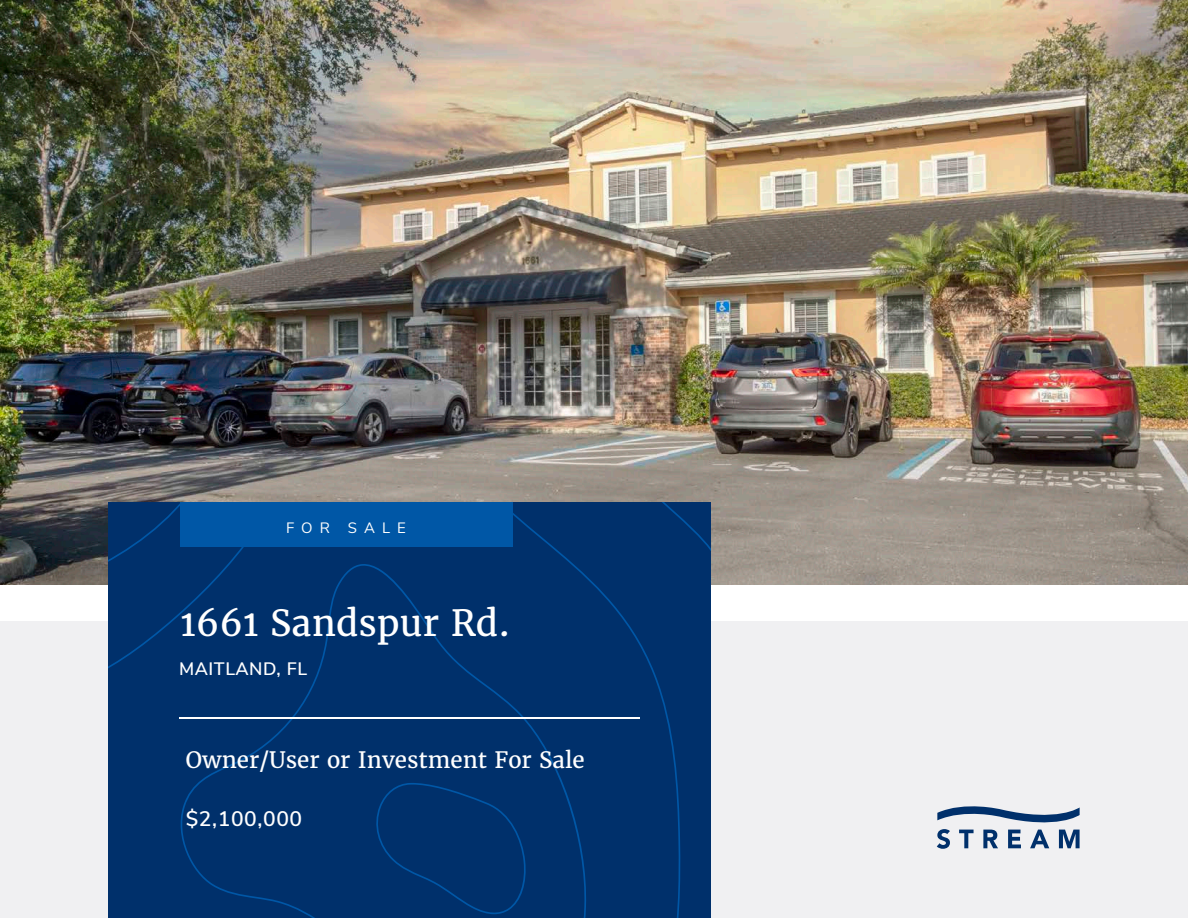
<style>
.page{position:relative;width:1188px;height:918px;background:#fff}
.page>*{position:absolute;margin:0;border:0;box-sizing:border-box;transform-origin:0 0}
.t1{font:36px "Merriweather";color:#fff}
.t2{font:22.5px "Merriweather";color:#fff}
.t3{font:600 21px "Nunito Sans";letter-spacing:.03em;color:#fff}
.t4{font:600 18px "Nunito Sans";letter-spacing:.03em;color:#fff}
.t5{font:15px "Nunito Sans";letter-spacing:.47em;color:#fff}
</style>
<div class="page">
<img style="left:0;top:0;width:1188px;height:584px">
<div style="left:0;top:621px;width:1188px;height:297px;background:#f0f0f2"></div>
<svg style="left:937px;top:806px;width:143px;height:43px"></svg>
<div style="left:681px;top:502px;width:29px;height:416px;background:#00306b"></div>
<div style="left:108px;top:502px;width:573px;height:416px;background:#00306b"></div>
<div style="left:174px;top:563px;width:413px;height:355px;background:#00306b"></div>
<div style="left:372px;top:782px;width:155px;height:133px;background:#00306b"></div>
<hr style="left:179px;top:717px;width:460px;height:2px;background:#fff">
<div style="left:180px;top:502px;width:333px;height:45px;background:#0057a6"></div>
<p class="t5" style="left:286px;top:517px;width:122px">FOR SALE</p>
<p class="t1" style="left:180px;top:601px;width:332px">1661 Sandspur Rd.</p>
<p class="t4" style="left:179px;top:655px;width:130px">MAITLAND, FL</p>
<p class="t2" style="left:186px;top:746px;width:401px">Owner/User or Investment For Sale</p>
<p class="t3" style="left:186px;top:803px;width:118px">$2,100,000</p>
</div>
